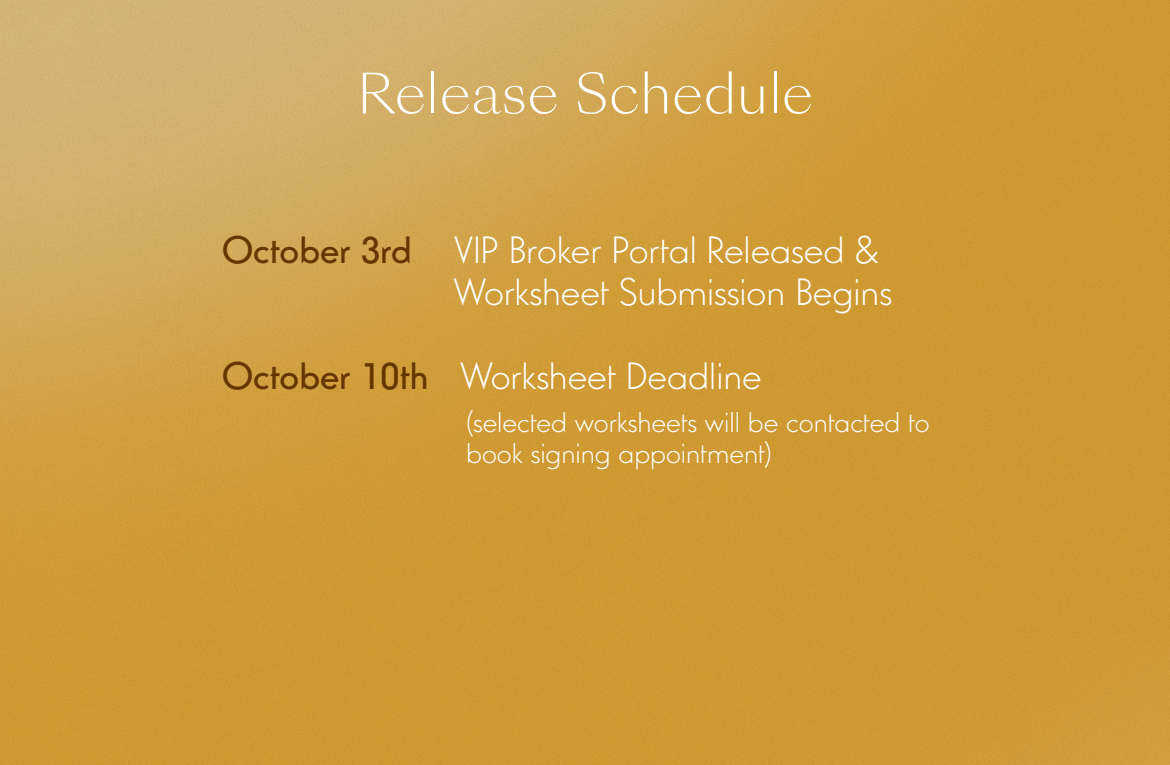
<style>
.page{position:relative;width:1170px;height:765px;background:#fff}
.page>*{position:absolute;margin:0;border:0;box-sizing:border-box;transform-origin:0 0}
.t1{font:300 53.75px "Sang Bleu Sunrise";color:#fff}
.t2{font:300 35px/42px "Battlingtrial";color:#fff}
.t3{font:300 26.25px/31.5px "Battlingtrial";color:#fff}
.s1{font-weight:400;color:#653600}
</style>
<div class="page">
<img style="left:0;top:0;width:1170px;height:765px">
<h1 class="t1" style="left:357px;top:57px;width:458px">Release Schedule</h1>
<p class="t2" style="left:453px;top:230px;width:440px;text-indent:-231px"><span class="s1">October 3rd</span> VIP Broker Portal Released &amp;<br>Worksheet Submission Begins</p>
<p class="t2" style="left:222px;top:356px;width:541px"><span class="s1">October 10th</span> Worksheet Deadline</p>
<p class="t3" style="left:466px;top:406px;width:465px">(selected worksheets will be contacted to book signing appointment)</p>
</div>
